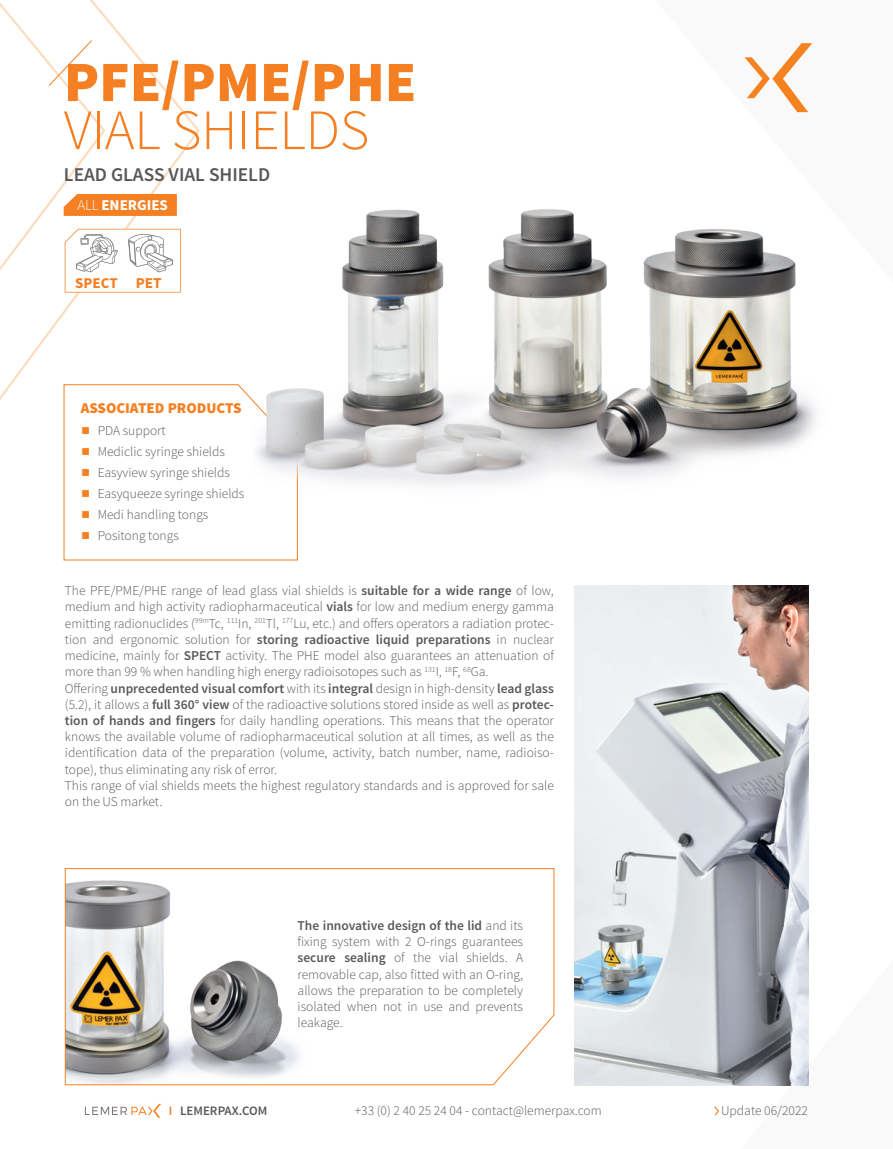
<style>
.page{position:relative;width:893px;height:1149px;background:#fff}
.page>*{position:absolute;margin:0;border:0;box-sizing:border-box;transform-origin:0 0}
.NOM_PRODUIT_-_PREPAR{font:900 57px/48px "Source Sans Pro";color:#f58023}
.DESCRIPTION_COURTE{font:600 19.5px "Source Sans Pro";color:#57585a}
.PETIT_SOUS-TITRE{font:900 15px "Source Sans Pro";color:#f58023}
.t1{font:700 15px "Source Sans Pro";color:#fff}
.t2{font:700 15px "Source Sans Pro";color:#f58023}
.TEXTE_COURANT{font:300 13.5px/16.2px "Source Sans Pro";color:#57585a;text-align:justify}
.t3{font:600 12.9px "Source Sans Pro";color:#57585a}
.s1{font-weight:300}
.s2{font-size:15.15px}
.s3{font-weight:700;font-size:28.5px;color:#f58023}
.s4{font-weight:600}
.s5{color:#f58023}
</style>
<div class="page">
<svg style="left:0;top:0;width:200px;height:400px"></svg>
<svg style="left:63px;top:384px;width:235px;height:176px"></svg>
<svg style="left:48px;top:39px;width:45px;height:48px"></svg>
<svg style="left:65px;top:229px;width:116px;height:63px"></svg>
<svg style="left:64px;top:194px;width:113px;height:22px;background:#f5842b"></svg>
<svg style="left:744px;top:43px;width:68px;height:69px"></svg>
<img style="left:252px;top:209px;width:564px;height:303px">
<img style="left:574px;top:585px;width:234px;height:499px">
<svg style="left:65px;top:868px;width:490px;height:217px"></svg>
<svg style="left:85px;top:1103px;width:76px;height:14px"></svg>
<svg style="left:714px;top:1106px;width:5px;height:8px"></svg>
<p class="NOM_PRODUIT_-_PREPAR" style="left:64px;top:61px;width:354px">PFE/PME/PHE<br><span class="s1">VIAL SHIELDS</span></p>
<p class="DESCRIPTION_COURTE" style="left:64px;top:162px;width:208px">LEAD GLASS VIAL SHIELD</p>
<p class="t1" style="left:78px;top:194px;width:92px"><span class="s1">ALL</span> ENERGIES</p>
<p class="t2" style="left:75px;top:273px;width:88px">SPECT <span class="s2">PET</span></p>
<p class="PETIT_SOUS-TITRE" style="left:81px;top:398px;width:163px">ASSOCIATED PRODUCTS</p>
<p class="TEXTE_COURANT" style="left:81px;top:422px;width:87px"><span class="s3">■</span> PDA support</p>
<p class="TEXTE_COURANT" style="left:81px;top:443px;width:146px"><span class="s3">■</span> Mediclic syringe shields</p>
<p class="TEXTE_COURANT" style="left:81px;top:464px;width:151px"><span class="s3">■</span> Easyview syringe shields</p>
<p class="TEXTE_COURANT" style="left:81px;top:485px;width:165px"><span class="s3">■</span> Easyqueeze syringe shields</p>
<p class="TEXTE_COURANT" style="left:81px;top:506px;width:129px"><span class="s3">■</span> Medi handling tongs</p>
<p class="TEXTE_COURANT" style="left:81px;top:527px;width:100px"><span class="s3">■</span> Positong tongs</p>
<p class="TEXTE_COURANT" style="left:65px;top:582px;width:490px">The PFE/PME/PHE range of lead glass vial shields is <span class="s4">suitable for a wide range</span> of low, medium and high activity radiopharmaceutical <span class="s4">vials</span> for low and medium energy gamma emitting radionuclides (<sup>99m</sup>Tc, <sup>111</sup>In, <sup>201</sup>Tl, <sup>177</sup>Lu, etc.) and offers operators a radiation protec&shy;tion and ergonomic solution for <span class="s4">storing radioactive liquid preparations</span> in nuclear medicine, mainly for <span class="s4">SPECT</span> activity. The PHE model also guarantees an attenuation of more than 99 % when handling high energy radioisotopes such as <sup>131</sup>I, <sup>18</sup>F, <sup>68</sup>Ga.</p>
<p class="TEXTE_COURANT" style="left:65px;top:679px;width:490px">Offering <span class="s4">unprecedented visual comfort</span> with its <span class="s4">integral</span> design in high-density <span class="s4">lead glass </span>(5.2), it allows a <span class="s4">full 360° view</span> of the radioactive solutions stored inside as well as <span class="s4">protec&shy;tion of hands and fingers</span> for daily handling operations. This means that the operator knows the available volume of radiopharmaceutical solution at all times, as well as the identification data of the preparation (volume, activity, batch number, name, radioiso&shy;tope), thus eliminating any risk of error.</p>
<p class="TEXTE_COURANT" style="left:65px;top:777px;width:490px">This range of vial shields meets the highest regulatory standards and is approved for sale on the US market.</p>
<p class="TEXTE_COURANT" style="left:298px;top:917px;width:227px"><span class="s4">The innovative design of the lid</span> and its fixing system with 2 O-rings guarantees <span class="s4">secure sealing</span> of the vial shields. A removable cap, also fitted with an O-ring, allows the preparation to be completely isolated when not in use and prevents leakage.</p>
<p class="t3" style="left:169px;top:1102px;width:100px"><span class="s5">I</span> LEMERPAX.COM</p>
<p class="TEXTE_COURANT" style="left:355px;top:1102px;width:248px">+33 (0) 2 40 25 24 04 - contact@lemerpax.com</p>
<p class="TEXTE_COURANT" style="left:721px;top:1102px;width:88px">Update 06/2022</p>
</div>
